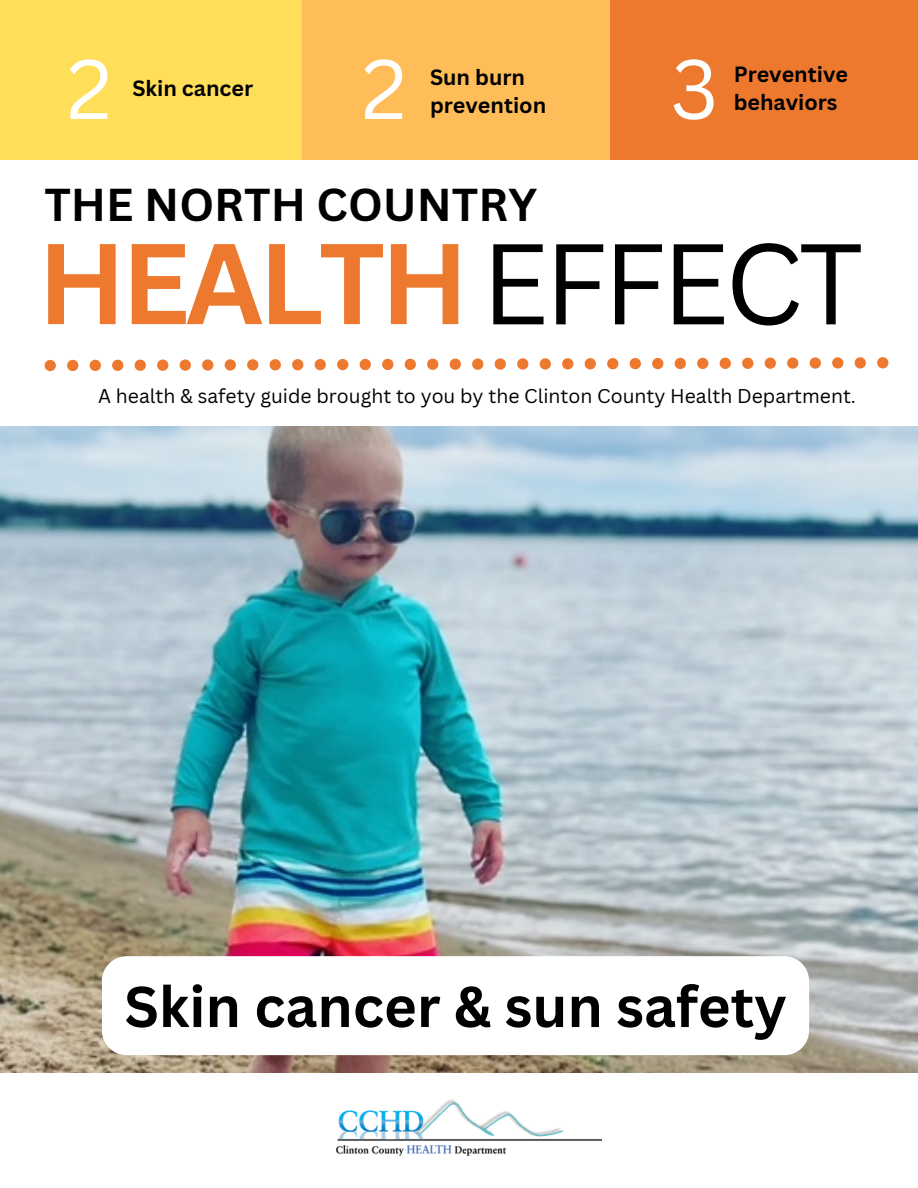
<style>
.page{position:relative;width:918px;height:1188px;background:#fff}
.page>*{position:absolute;margin:0;border:0;box-sizing:border-box;transform-origin:0 0}
.t1{font:700 112.05px "Canva Sans";letter-spacing:-.04em;color:#ed792f}
.t2{font:82.35px "Canva Sans";color:#fff}
.t3{font:700 56.25px "Canva Sans";color:#000}
.t4{font:700 44.85px "Canva Sans";color:#000}
.t5{font:700 21.45px/28.2px "Canva Sans";color:#000}
.t6{font:19.35px "Canva Sans";color:#000}
.s1{font-weight:400;color:#000}
</style>
<div class="page">
<img style="left:0;top:427px;width:918px;height:645px">
<div style="left:610px;top:0;width:308px;height:160px;background:#ed792f"></div>
<div style="left:301px;top:0;width:309px;height:160px;background:#ffbd59"></div>
<div style="left:0;top:0;width:301px;height:160px;background:#ffde59"></div>
<svg style="left:45px;top:357px;width:843px;height:14px"></svg>
<img style="left:337px;top:1099px;width:264px;height:56px">
<svg style="left:102px;top:956px;width:707px;height:99px"></svg>
<h4 class="t2" style="left:67px;top:31px;width:47px">2</h4>
<p class="t5" style="left:132px;top:73px;width:122px">Skin cancer</p>
<h1 class="t2" style="left:362px;top:31px;width:47px">2</h1>
<h2 class="t2" style="left:671px;top:31px;width:49px">3</h2>
<p class="t5" style="left:430px;top:63px;width:118px">Sun burn prevention</p>
<h3 class="t5" style="left:734px;top:59px;width:116px">Preventive behaviors</h3>
<h5 class="t4" style="left:44px;top:173px;width:494px">THE NORTH COUNTRY</h5>
<p class="t1" style="left:38px;top:204px;width:827px">HEALTH<span class="s1">EFFECT</span></p>
<p class="t6" style="left:98px;top:382px;width:759px">A health &amp; safety guide brought to you by the Clinton County Health Department.</p>
<p class="t3" style="left:124px;top:967px;width:664px">Skin cancer &amp; sun safety</p>
</div>
